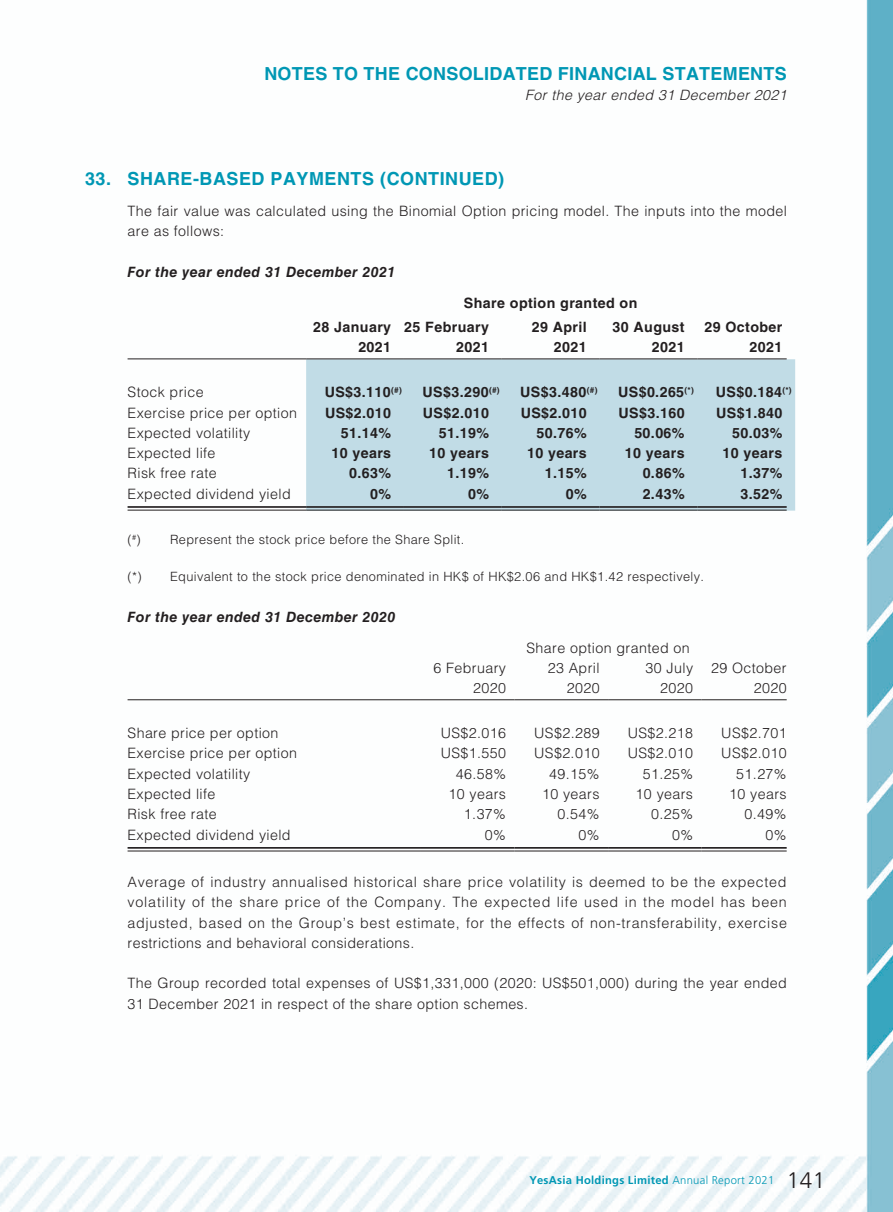
<style>
.page{position:relative;width:893px;height:1212px;background:#fff}
.page>*{position:absolute;margin:0;border:0;box-sizing:border-box;transform-origin:0 0}
.t1{font:700 18px "Helvetica LT Std";letter-spacing:.015em;color:#0097b4}
.t2{font:300 14.25px/20.2px "Helvetica LT Std";letter-spacing:.03em;color:#231f20;text-align:right}
.t3{font:700 14.25px/20.2px "Helvetica LT Std";letter-spacing:.03em;color:#231f20;text-align:right}
.t4{font:italic 700 14.25px "Helvetica LT Std";letter-spacing:.03em;color:#231f20}
.t5{font:italic 300 14.25px "Helvetica LT Std";letter-spacing:.03em;color:#231f20}
.t6{font:300 12.75px "Helvetica LT Std";letter-spacing:.03em;color:#231f20}
.t7{font:700 11.25px "Frutiger LT Std";letter-spacing:.02em;color:#0097b4}
.s1{font-weight:300}
.s2{font-weight:300;font-size:22.5px;color:#231f20}
</style>
<div class="page">
<img style="left:0;top:0;width:893px;height:1212px">
<div style="left:306px;top:359px;width:489px;height:152px;background:#c1dce6"></div>
<hr style="left:128px;top:358px;width:178px;height:1px;background:#231f20">
<hr style="left:306px;top:358px;width:98px;height:1px;background:#231f20">
<hr style="left:404px;top:358px;width:98px;height:1px;background:#231f20">
<hr style="left:502px;top:358px;width:98px;height:1px;background:#231f20">
<hr style="left:600px;top:358px;width:97px;height:1px;background:#231f20">
<hr style="left:697px;top:358px;width:90px;height:1px;background:#231f20">
<hr style="left:128px;top:506px;width:178px;height:2px;background:#231f20">
<hr style="left:128px;top:510px;width:178px;height:1px;background:#231f20">
<hr style="left:306px;top:506px;width:98px;height:2px;background:#231f20">
<hr style="left:306px;top:510px;width:98px;height:1px;background:#231f20">
<hr style="left:404px;top:506px;width:98px;height:2px;background:#231f20">
<hr style="left:404px;top:510px;width:98px;height:1px;background:#231f20">
<hr style="left:502px;top:506px;width:98px;height:2px;background:#231f20">
<hr style="left:502px;top:510px;width:98px;height:1px;background:#231f20">
<hr style="left:600px;top:506px;width:97px;height:2px;background:#231f20">
<hr style="left:600px;top:510px;width:97px;height:1px;background:#231f20">
<hr style="left:697px;top:506px;width:90px;height:2px;background:#231f20">
<hr style="left:697px;top:510px;width:90px;height:1px;background:#231f20">
<hr style="left:128px;top:699px;width:293px;height:1px;background:#231f20">
<hr style="left:421px;top:699px;width:93px;height:1px;background:#231f20">
<hr style="left:514px;top:699px;width:94px;height:1px;background:#231f20">
<hr style="left:608px;top:699px;width:94px;height:1px;background:#231f20">
<hr style="left:702px;top:699px;width:85px;height:1px;background:#231f20">
<hr style="left:128px;top:847px;width:293px;height:2px;background:#231f20">
<hr style="left:128px;top:851px;width:293px;height:1px;background:#231f20">
<hr style="left:421px;top:847px;width:93px;height:2px;background:#231f20">
<hr style="left:421px;top:851px;width:93px;height:1px;background:#231f20">
<hr style="left:514px;top:847px;width:94px;height:2px;background:#231f20">
<hr style="left:514px;top:851px;width:94px;height:1px;background:#231f20">
<hr style="left:608px;top:847px;width:94px;height:2px;background:#231f20">
<hr style="left:608px;top:851px;width:94px;height:1px;background:#231f20">
<hr style="left:702px;top:847px;width:85px;height:2px;background:#231f20">
<hr style="left:702px;top:851px;width:85px;height:1px;background:#231f20">
<p class="t1" style="left:264px;top:63px;width:524px">NOTES TO THE CONSOLIDATED FINANCIAL STATEMENTS</p>
<p class="t5" style="left:525px;top:86px;width:263px">For the year ended 31 December 2021</p>
<p class="t1" style="left:85px;top:168px;width:421px">33. SHARE-BASED PAYMENTS (CONTINUED)</p>
<p class="t2" style="left:128px;top:201px;width:661px;text-align:left">The fair value was calculated using the Binomial Option pricing model. The inputs into the model are as follows:</p>
<p class="t4" style="left:128px;top:263px;width:269px">For the year ended 31 December 2021</p>
<p class="t3" style="left:464px;top:292px;width:175px">Share option granted on</p>
<p class="t3" style="left:313px;top:317px;width:80px">28 January<br>2021</p>
<p class="t3" style="left:404px;top:317px;width:86px">25 February<br>2021</p>
<p class="t3" style="left:532px;top:317px;width:57px">29 April<br>2021</p>
<p class="t3" style="left:613px;top:317px;width:74px">30 August<br>2021</p>
<p class="t3" style="left:704px;top:317px;width:80px">29 October<br>2021</p>
<p class="t2" style="left:128px;top:382px;width:78px">Stock price</p>
<p class="t3" style="left:325px;top:382px;width:79px">US$3.110<sup>(#)</sup></p>
<p class="t3" style="left:422px;top:382px;width:79px">US$3.290<sup>(#)</sup></p>
<p class="t3" style="left:520px;top:382px;width:79px">US$3.480<sup>(#)</sup></p>
<p class="t3" style="left:618px;top:382px;width:77px">US$0.265<sup>(*)</sup></p>
<p class="t3" style="left:716px;top:382px;width:77px">US$0.184<sup>(*)</sup></p>
<p class="t2" style="left:128px;top:402px;width:171px">Exercise price per option</p>
<p class="t3" style="left:325px;top:402px;width:68px">US$2.010</p>
<p class="t3" style="left:423px;top:402px;width:68px">US$2.010</p>
<p class="t3" style="left:521px;top:402px;width:68px">US$2.010</p>
<p class="t3" style="left:618px;top:402px;width:68px">US$3.160</p>
<p class="t3" style="left:716px;top:402px;width:68px">US$1.840</p>
<p class="t2" style="left:128px;top:422px;width:124px">Expected volatility</p>
<p class="t3" style="left:341px;top:422px;width:52px">51.14%</p>
<p class="t3" style="left:439px;top:422px;width:52px">51.19%</p>
<p class="t3" style="left:536px;top:422px;width:52px">50.76%</p>
<p class="t3" style="left:634px;top:422px;width:52px">50.06%</p>
<p class="t3" style="left:732px;top:422px;width:52px">50.03%</p>
<p class="t2" style="left:128px;top:443px;width:89px">Expected life</p>
<p class="t3" style="left:331px;top:443px;width:61px">10 years</p>
<p class="t3" style="left:429px;top:443px;width:61px">10 years</p>
<p class="t3" style="left:527px;top:443px;width:61px">10 years</p>
<p class="t3" style="left:625px;top:443px;width:61px">10 years</p>
<p class="t3" style="left:723px;top:443px;width:61px">10 years</p>
<p class="t2" style="left:128px;top:463px;width:91px">Risk free rate</p>
<p class="t3" style="left:349px;top:463px;width:43px">0.63%</p>
<p class="t3" style="left:447px;top:463px;width:43px">1.19%</p>
<p class="t3" style="left:545px;top:463px;width:43px">1.15%</p>
<p class="t3" style="left:643px;top:463px;width:43px">0.86%</p>
<p class="t3" style="left:740px;top:463px;width:43px">1.37%</p>
<p class="t2" style="left:128px;top:483px;width:165px">Expected dividend yield</p>
<p class="t3" style="left:370px;top:483px;width:22px">0%</p>
<p class="t3" style="left:468px;top:483px;width:22px">0%</p>
<p class="t3" style="left:566px;top:483px;width:22px">0%</p>
<p class="t3" style="left:643px;top:483px;width:43px">2.43%</p>
<p class="t3" style="left:740px;top:483px;width:43px">3.52%</p>
<p class="t6" style="left:128px;top:531px;width:15px">(<sup>#</sup>)</p>
<p class="t6" style="left:170px;top:531px;width:296px">Represent the stock price before the Share Split.</p>
<p class="t6" style="left:128px;top:569px;width:16px">(*)</p>
<p class="t6" style="left:170px;top:569px;width:535px">Equivalent to the stock price denominated in HK$ of HK$2.06 and HK$1.42 respectively.</p>
<p class="t4" style="left:128px;top:608px;width:269px">For the year ended 31 December 2020</p>
<p class="t2" style="left:526px;top:637px;width:165px">Share option granted on</p>
<p class="t2" style="left:434px;top:658px;width:74px">6 February<br>2020</p>
<p class="t2" style="left:548px;top:658px;width:53px">23 April<br>2020</p>
<p class="t2" style="left:646px;top:658px;width:49px">30 July<br>2020</p>
<p class="t2" style="left:711px;top:658px;width:77px">29 October<br>2020</p>
<p class="t2" style="left:128px;top:723px;width:152px">Share price per option</p>
<p class="t2" style="left:441px;top:723px;width:67px">US$2.016</p>
<p class="t2" style="left:534px;top:723px;width:67px">US$2.289</p>
<p class="t2" style="left:628px;top:723px;width:67px">US$2.218</p>
<p class="t2" style="left:721px;top:723px;width:67px">US$2.701</p>
<p class="t2" style="left:128px;top:743px;width:171px">Exercise price per option</p>
<p class="t2" style="left:441px;top:743px;width:67px">US$1.550</p>
<p class="t2" style="left:534px;top:743px;width:67px">US$2.010</p>
<p class="t2" style="left:628px;top:743px;width:67px">US$2.010</p>
<p class="t2" style="left:721px;top:743px;width:67px">US$2.010</p>
<p class="t2" style="left:128px;top:763px;width:124px">Expected volatility</p>
<p class="t2" style="left:456px;top:763px;width:52px">46.58%</p>
<p class="t2" style="left:549px;top:763px;width:52px">49.15%</p>
<p class="t2" style="left:643px;top:763px;width:52px">51.25%</p>
<p class="t2" style="left:736px;top:763px;width:52px">51.27%</p>
<p class="t2" style="left:128px;top:784px;width:89px">Expected life</p>
<p class="t2" style="left:449px;top:784px;width:59px">10 years</p>
<p class="t2" style="left:542px;top:784px;width:59px">10 years</p>
<p class="t2" style="left:636px;top:784px;width:59px">10 years</p>
<p class="t2" style="left:729px;top:784px;width:59px">10 years</p>
<p class="t2" style="left:128px;top:804px;width:91px">Risk free rate</p>
<p class="t2" style="left:464px;top:804px;width:43px">1.37%</p>
<p class="t2" style="left:557px;top:804px;width:43px">0.54%</p>
<p class="t2" style="left:651px;top:804px;width:43px">0.25%</p>
<p class="t2" style="left:745px;top:804px;width:43px">0.49%</p>
<p class="t2" style="left:127px;top:824px;width:165px">Expected dividend yield</p>
<p class="t2" style="left:485px;top:824px;width:22px">0%</p>
<p class="t2" style="left:578px;top:824px;width:22px">0%</p>
<p class="t2" style="left:672px;top:824px;width:22px">0%</p>
<p class="t2" style="left:766px;top:824px;width:22px">0%</p>
<p class="t2" style="left:128px;top:872px;width:661px;text-align:justify">Average of industry annualised historical share price volatility is deemed to be the expected volatility of the share price of the Company. The expected life used in the model has been adjusted, based on the Group’s best estimate, for the effects of non-transferability, exercise restrictions and behavioral considerations.</p>
<p class="t2" style="left:128px;top:973px;width:661px;text-align:left">The Group recorded total expenses of US$1,331,000 (2020: US$501,000) during the year ended<br>31 December 2021 in respect of the share option schemes.</p>
<p class="t7" style="left:529px;top:1173px;width:298px">YesAsia Holdings Limited <span class="s1">Annual Report 2021</span> <span class="s2">141</span></p>
</div>
